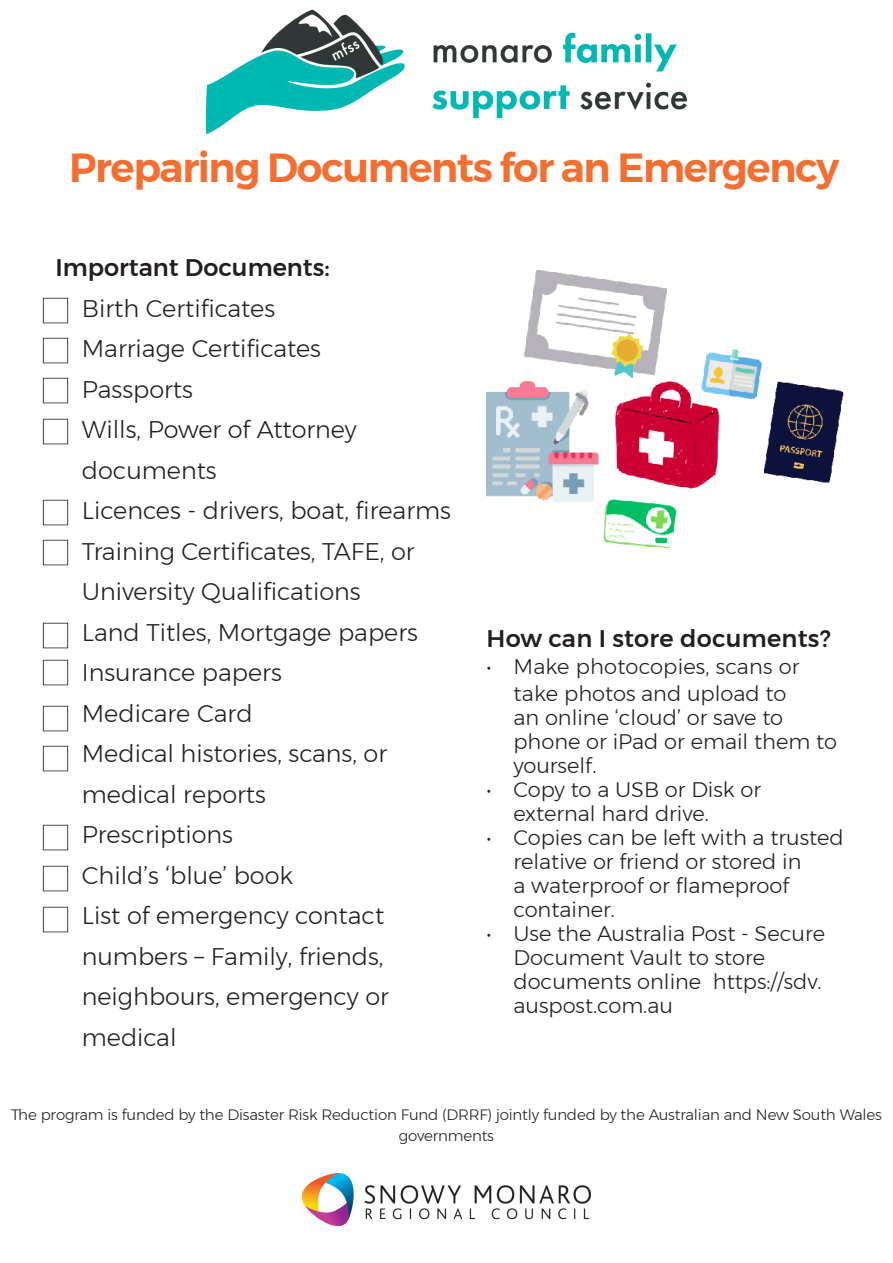
<style>
.page{position:relative;width:893px;height:1263px;background:#fff}
.page>*{position:absolute;margin:0;border:0;box-sizing:border-box;transform-origin:0 0}
.t1{font:600 40.5px "Montserrat";letter-spacing:-.035em;color:#f36e31}
.t2{font:300 24px "Montserrat";color:#231f20}
.t3{font:500 24px "Montserrat";color:#231f20}
.t4{font:300 21px/24px "Montserrat";color:#231f20}
.t5{font:300 15px/21px "Montserrat";letter-spacing:-.01em;color:#231f20;text-align:center}
</style>
<div class="page">
<img style="left:42px;top:297px;width:27px;height:27px">
<img style="left:42px;top:337px;width:27px;height:27px">
<img style="left:42px;top:377px;width:27px;height:27px">
<img style="left:42px;top:418px;width:27px;height:27px">
<img style="left:42px;top:499px;width:27px;height:27px">
<img style="left:42px;top:539px;width:27px;height:27px">
<img style="left:42px;top:622px;width:27px;height:27px">
<img style="left:42px;top:659px;width:27px;height:27px">
<img style="left:42px;top:705px;width:27px;height:27px">
<img style="left:42px;top:745px;width:27px;height:27px">
<img style="left:42px;top:824px;width:27px;height:27px">
<img style="left:42px;top:865px;width:27px;height:27px">
<img style="left:42px;top:906px;width:27px;height:27px">
<img style="left:486px;top:270px;width:358px;height:279px">
<img style="left:205px;top:9px;width:483px;height:126px">
<img style="left:303px;top:1174px;width:287px;height:51px">
<p class="t1" style="left:69px;top:136px;width:772px">Preparing Documents for an Emergency</p>
<p class="t3" style="left:55px;top:249px;width:276px">Important Documents:</p>
<p class="t2" style="left:82px;top:290px;width:195px">Birth Certificates</p>
<p class="t2" style="left:82px;top:331px;width:241px">Marriage Certificates</p>
<p class="t2" style="left:82px;top:371px;width:113px">Passports</p>
<p class="t2" style="left:82px;top:412px;width:276px">Wills, Power of Attorney</p>
<p class="t2" style="left:82px;top:452px;width:136px">documents</p>
<p class="t2" style="left:82px;top:493px;width:371px">Licences - drivers, boat, firearms</p>
<p class="t2" style="left:82px;top:533px;width:334px">Training Certificates, TAFE, or</p>
<p class="t2" style="left:82px;top:574px;width:280px">University Qualifications</p>
<p class="t2" style="left:82px;top:614px;width:338px">Land Titles, Mortgage papers</p>
<p class="t2" style="left:82px;top:655px;width:201px">Insurance papers</p>
<p class="t2" style="left:82px;top:695px;width:172px">Medicare Card</p>
<p class="t2" style="left:82px;top:736px;width:307px">Medical histories, scans, or</p>
<p class="t2" style="left:82px;top:776px;width:186px">medical reports</p>
<p class="t2" style="left:82px;top:817px;width:153px">Prescriptions</p>
<p class="t2" style="left:82px;top:857px;width:213px">Child’s ‘blue’ book</p>
<p class="t2" style="left:82px;top:898px;width:304px">List of emergency contact</p>
<p class="t2" style="left:82px;top:938px;width:303px">numbers – Family, friends,</p>
<p class="t2" style="left:82px;top:979px;width:309px">neighbours, emergency or</p>
<p class="t2" style="left:82px;top:1019px;width:96px">medical</p>
<p class="t3" style="left:486px;top:620px;width:346px">How can I store documents?</p>
<p class="t4" style="left:513px;top:653px;width:287px;line-height:27px;text-indent:-27px">• Make photocopies, scans or take photos and upload to</p>
<p class="t4" style="left:513px;top:705px;width:325px">an online ‘cloud’ or save to phone or iPad or email them to yourself.</p>
<p class="t4" style="left:513px;top:777px;width:249px;text-indent:-27px">• Copy to a USB or Disk or external hard drive.</p>
<p class="t4" style="left:513px;top:825px;width:332px;text-indent:-27px">• Copies can be left with a trusted relative or friend or stored in<br>a waterproof or flameproof container.</p>
<p class="t4" style="left:513px;top:921px;width:313px;text-indent:-27px">• Use the Australia Post - Secure<br>Document Vault to store documents online https://sdv. auspost.com.au</p>
<p class="t5" style="left:11px;top:1104px;width:872px">The program is funded by the Disaster Risk Reduction Fund (DRRF) jointly funded by the Australian and New South Wales governments</p>
</div>
